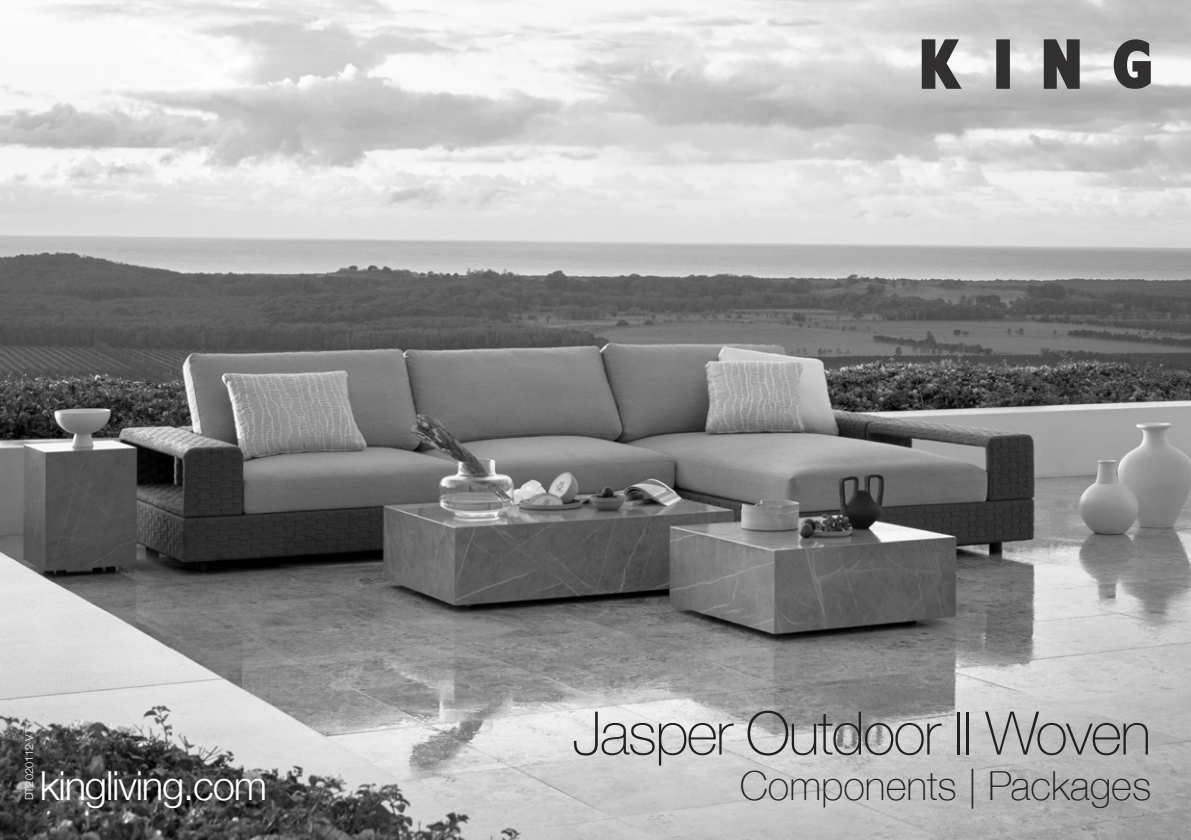
<style>
.page{position:relative;width:1191px;height:840px;background:#fff}
.page>*{position:absolute;margin:0;border:0;box-sizing:border-box;transform-origin:0 0}
.t1{font:100 60px "Helvetica Neue";letter-spacing:-.03em;color:#231f20}
.t2{font:100 40px "Helvetica Neue";color:#231f20}
.t3{font:300 40px "Helvetica Neue";letter-spacing:-.03em;color:#fff}
.t4{font:300 11px "Helvetica Neue";color:#fff}
</style>
<div class="page">
<img style="left:0;top:0;width:1191px;height:839px">
<svg style="left:1113px;top:39px;width:37px;height:50px;background:#676667"></svg>
<svg style="left:1043px;top:39px;width:36px;height:50px;background:#4a4849"></svg>
<svg style="left:996px;top:39px;width:13px;height:50px"></svg>
<svg style="left:921px;top:39px;width:40px;height:50px;background:#696768"></svg>
<p class="t4" style="left:21px;top:799px;width:74px;rotate:-90deg">DT2020112 V7</p>
<p class="t1" style="left:572px;top:687px;width:580px">Jasper Outdoor II Woven</p>
<p class="t3" style="left:40px;top:753px;width:229px">kingliving.com</p>
<p class="t2" style="left:739px;top:755px;width:413px">Components | Packages</p>
</div>
